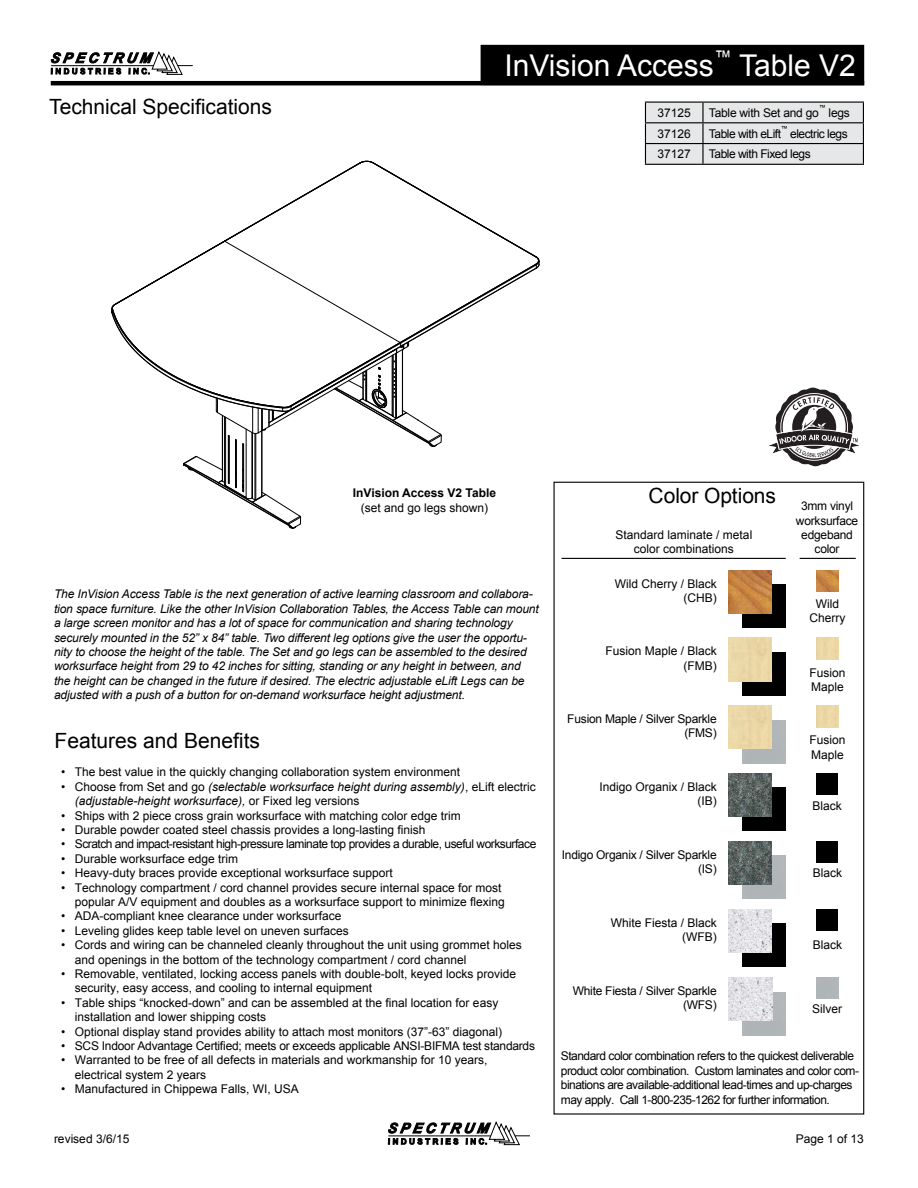
<style>
.page{position:relative;width:918px;height:1188px;background:#fff}
.page>*{position:absolute;margin:0;border:0;box-sizing:border-box;transform-origin:0 0}
.t1{font:30px "Arial";color:#fff}
.t2{font:21px "Arial";color:#000}
.t3{font:12px/14.4px "Arial";color:#000}
.t4{font:italic 12px/14.4px "Arial";letter-spacing:-.01em;color:#000}
.t5{font:12px/14.4px "Arial";letter-spacing:-.04em;color:#000}
.t6{font:12px/14.4px "Arial";letter-spacing:-.02em;color:#000;text-align:right}
.t7{font:700 12px "Arial";color:#000}
.t8{font:italic 7.05px "Arial";color:#000}
.s1{font-style:normal}
</style>
<div class="page">
<div style="left:742px;top:585px;width:44px;height:43px;background:#000"></div>
<img style="left:728px;top:570px;width:43px;height:43px">
<div style="left:742px;top:788px;width:43px;height:43px;background:#000"></div>
<img style="left:728px;top:773px;width:43px;height:44px">
<div style="left:743px;top:652px;width:43px;height:44px;background:#000"></div>
<div style="left:728px;top:638px;width:43px;height:43px;background:#ebd7a6"></div>
<img style="left:742px;top:720px;width:44px;height:43px">
<div style="left:728px;top:706px;width:43px;height:43px;background:#ebd7a6"></div>
<img style="left:742px;top:856px;width:44px;height:43px">
<img style="left:728px;top:841px;width:43px;height:43px">
<div style="left:743px;top:924px;width:43px;height:43px;background:#000"></div>
<img style="left:729px;top:909px;width:43px;height:44px">
<img style="left:742px;top:992px;width:44px;height:43px">
<img style="left:729px;top:977px;width:43px;height:44px">
<svg style="left:111px;top:160px;width:429px;height:369px"></svg>
<div style="left:817px;top:773px;width:21px;height:22px;background:#000"></div>
<div style="left:817px;top:841px;width:21px;height:22px;background:#000"></div>
<div style="left:817px;top:909px;width:21px;height:22px;background:#000"></div>
<img style="left:817px;top:570px;width:21px;height:22px">
<hr style="left:51px;top:81px;width:813px;height:4px;background:#000">
<svg style="left:388px;top:1121px;width:142px;height:25px"></svg>
<div style="left:481px;top:46px;width:382px;height:38px;background:#000"></div>
<svg style="left:512px;top:44px;width:205px;height:1px"></svg>
<div style="left:481px;top:45px;width:383px;height:40px;border:2px solid #000"></div>
<svg style="left:50px;top:51px;width:143px;height:35px"></svg>
<hr style="left:645px;top:164px;width:58px;height:1px;background:#000">
<svg style="left:645px;top:102px;width:219px;height:62px;background:#d5d6d7"></svg>
<hr style="left:703px;top:164px;width:161px;height:1px;background:#000">
<hr style="left:562px;top:558px;width:224px;height:1px;background:#000">
<hr style="left:800px;top:558px;width:56px;height:1px;background:#000">
<svg style="left:769px;top:387px;width:90px;height:80px"></svg>
<h2 class="t2" style="left:49px;top:93px;width:224px">Technical Specifications</h2>
<h1 class="t1" style="left:504px;top:46px;width:353px">InVision Access<sup>™</sup> Table V2</h1>
<p class="t8" style="left:819px;top:103px;width:8px">™</p>
<p class="t3" style="left:658px;top:106px;width:35px">37125</p>
<p class="t6" style="left:709px;top:106px;width:111px">Table with Set and go</p>
<p class="t3" style="left:829px;top:106px;width:23px">legs</p>
<p class="t8" style="left:781px;top:124px;width:8px">™</p>
<p class="t3" style="left:658px;top:126px;width:35px">37126</p>
<p class="t5" style="left:709px;top:126px;width:74px">Table with eLift</p>
<p class="t5" style="left:790px;top:126px;width:59px">electric legs</p>
<p class="t3" style="left:658px;top:147px;width:35px">37127</p>
<p class="t5" style="left:709px;top:147px;width:103px">Table with Fixed legs</p>
<p class="t7" style="left:353px;top:485px;width:145px">InVision Access V2 Table</p>
<p class="t3" style="left:361px;top:500px;width:129px">(set and go legs shown)</p>
<h2 class="t2" style="left:649px;top:482px;width:129px">Color Options</h2>
<p class="t3" style="left:616px;top:528px;width:138px;text-align:center">Standard laminate / metal color combinations</p>
<p class="t6" style="left:796px;top:499px;width:64px;text-align:center">3mm vinyl worksurface edgeband color</p>
<p class="t4" style="left:54px;top:587px;width:486px">The InVision Access Table is the next generation of active learning classroom and collabora&shy;tion space furniture. Like the other InVision Collaboration Tables, the Access Table can mount a large screen monitor and has a lot of space for communication and sharing technology securely mounted in the 52” x 84” table. Two different leg options give the user the opportu&shy;nity to choose the height of the table. The Set and go legs can be assembled to the desired worksurface height from 29 to 42 inches for sitting, standing or any height in between, and the height can be changed in the future if desired. The electric adjustable eLift Legs can be adjusted with a push of a button for on-demand worksurface height adjustment.</p>
<h2 class="t2" style="left:55px;top:726px;width:207px">Features and Benefits</h2>
<p class="t3" style="left:61px;top:765px;width:400px">• The best value in the quickly changing collaboration system environment</p>
<p class="t4" style="left:75px;top:779px;width:462px;text-indent:-14px"><span class="s1">• Choose from Set and go</span> (selectable worksurface height during assembly)<span class="s1">, eLift electric </span>(adjustable-height worksurface), <span class="s1">or Fixed leg versions</span></p>
<p class="t3" style="left:61px;top:808px;width:401px">• Ships with 2 piece cross grain worksurface with matching color edge trim</p>
<p class="t3" style="left:61px;top:823px;width:366px">• Durable powder coated steel chassis provides a long-lasting finish</p>
<p class="t5" style="left:61px;top:837px;width:477px">• Scratch and impact-resistant high-pressure laminate top provides a durable, useful worksurface</p>
<p class="t3" style="left:61px;top:851px;width:178px">• Durable worksurface edge trim</p>
<p class="t3" style="left:61px;top:866px;width:333px">• Heavy-duty braces provide exceptional worksurface support</p>
<p class="t3" style="left:61px;top:880px;width:445px;text-align:right">• Technology compartment / cord channel provides secure internal space for most popular A/V equipment and doubles as a worksurface support to minimize flexing</p>
<p class="t3" style="left:61px;top:909px;width:282px">• ADA-compliant knee clearance under worksurface</p>
<p class="t3" style="left:61px;top:923px;width:289px">• Leveling glides keep table level on uneven surfaces</p>
<p class="t3" style="left:75px;top:938px;width:448px;text-indent:-14px">• Cords and wiring can be channeled cleanly throughout the unit using grommet holes and openings in the bottom of the technology compartment / cord channel</p>
<p class="t3" style="left:75px;top:967px;width:443px;text-indent:-14px">• Removable, ventilated, locking access panels with double-bolt, keyed locks provide security, easy access, and cooling to internal equipment</p>
<p class="t3" style="left:75px;top:995px;width:425px;text-indent:-14px">• Table ships “knocked-down” and can be assembled at the final location for easy installation and lower shipping costs</p>
<p class="t3" style="left:61px;top:1024px;width:442px">• Optional display stand provides ability to attach most monitors (37”-63” diagonal)</p>
<p class="t6" style="left:61px;top:1039px;width:475px">• SCS Indoor Advantage Certified; meets or exceeds applicable ANSI-BIFMA test standards</p>
<p class="t3" style="left:75px;top:1053px;width:414px;text-indent:-14px">• Warranted to be free of all defects in materials and workmanship for 10 years, electrical system 2 years</p>
<p class="t3" style="left:61px;top:1082px;width:239px">• Manufactured in Chippewa Falls, WI, USA</p>
<p class="t3" style="left:615px;top:576px;width:104px;text-align:right">Wild Cherry / Black (CHB)</p>
<p class="t3" style="left:605px;top:644px;width:113px;text-align:right">Fusion Maple / Black (FMB)</p>
<p class="t6" style="left:567px;top:712px;width:151px">Fusion Maple / Silver Sparkle (FMS)</p>
<p class="t3" style="left:599px;top:780px;width:119px;text-align:right">Indigo Organix / Black (IB)</p>
<p class="t6" style="left:562px;top:847px;width:156px">Indigo Organix / Silver Sparkle (IS)</p>
<p class="t3" style="left:611px;top:915px;width:108px;text-align:right">White Fiesta / Black (WFB)</p>
<p class="t6" style="left:573px;top:983px;width:145px">White Fiesta / Silver Sparkle (WFS)</p>
<p class="t3" style="left:810px;top:597px;width:37px;text-align:center">Wild<br>Cherry</p>
<p class="t3" style="left:809px;top:665px;width:38px">Fusion<br>Maple</p>
<p class="t3" style="left:809px;top:733px;width:38px">Fusion<br>Maple</p>
<p class="t3" style="left:813px;top:798px;width:31px">Black</p>
<p class="t3" style="left:813px;top:866px;width:31px">Black</p>
<p class="t3" style="left:813px;top:938px;width:31px">Black</p>
<p class="t3" style="left:812px;top:1002px;width:31px">Silver</p>
<p class="t5" style="left:561px;top:1049px;width:300px">Standard color combination refers to the quickest deliverable product color combination. Custom laminates and color com&shy;binations are available-additional lead-times and up-charges may apply. Call 1-800-235-1262 for further information.</p>
<p class="t3" style="left:54px;top:1131px;width:77px">revised 3/6/15</p>
<p class="t3" style="left:796px;top:1131px;width:70px">Page 1 of 13</p>
</div>
